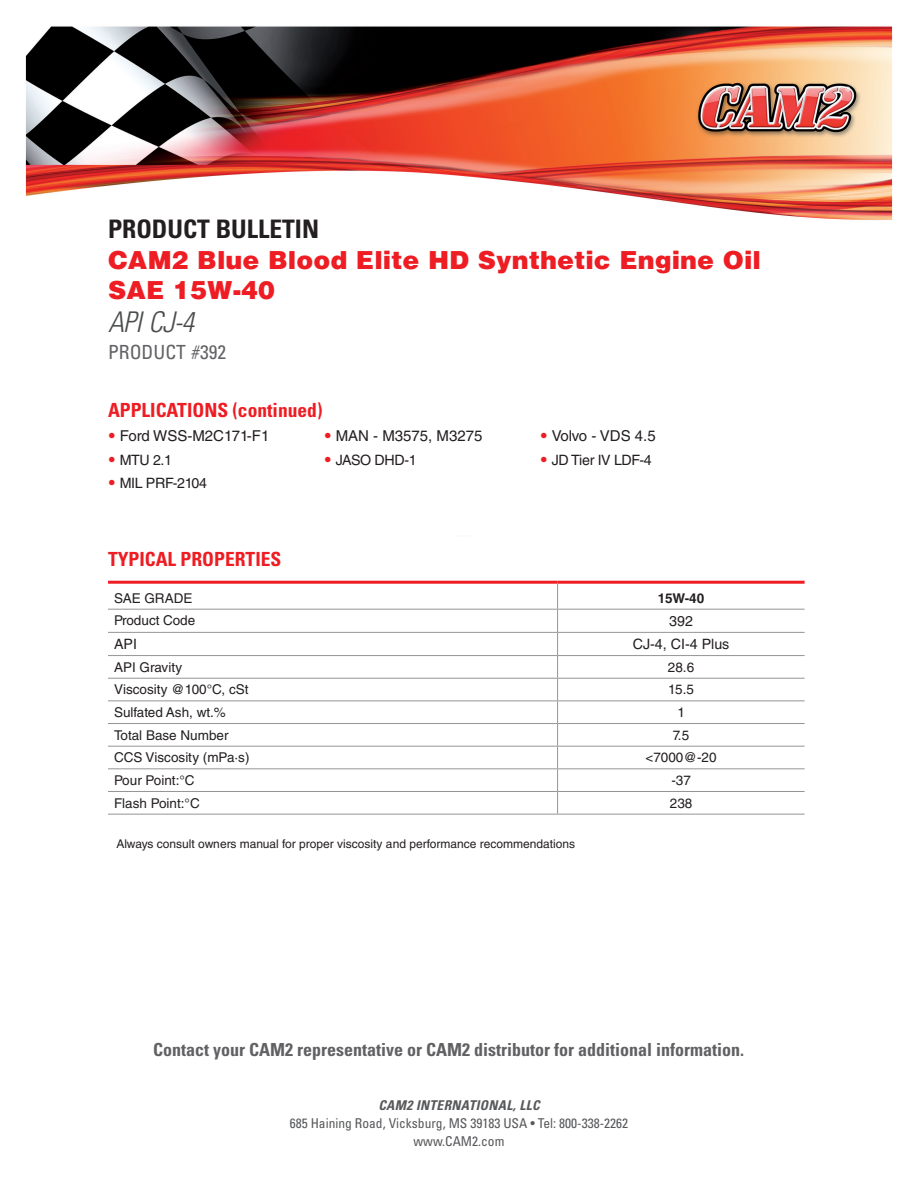
<style>
.page{position:relative;width:918px;height:1188px;background:#fff}
.page>*{position:absolute;margin:0;border:0;box-sizing:border-box;transform-origin:0 0}
.t1{font:italic 300 condensed 28.5px "Univers LT Std";color:#4b4c4d}
.t2{font:900 25.5px/30.6px "Helvetica";color:#ee1d23}
.t3{font:700 condensed 25.5px "Univers LT Std";color:#231f20}
.t4{font:700 condensed 19.5px "Univers LT Std";color:#ee1d23}
.t5{font:condensed 19.5px "Univers LT Std";color:#636366}
.t6{font:700 condensed 18px "Univers LT Std";color:#616164}
.t7{font:15px "Helvetica LT Std";color:#231f20}
.t8{font:14.25px "Helvetica LT Std";letter-spacing:-.025em;color:#231f20}
.t9{font:13.5px "Helvetica LT Std";color:#231f20}
.t10{font:condensed 13.5px/18px "Univers LT Std";color:#57585a;text-align:center}
.t11{font:italic 700 condensed 13.5px "Univers LT Std";letter-spacing:.025em;color:#57585a}
.t12{font:700 13.5px "Helvetica LT Std";color:#231f20}
.t13{font:12px "Helvetica LT Std";color:#231f20}
.s1{font-family:"Helvetica";font-weight:900;color:#ee1d23}
.s2{font-family:"Helvetica";font-weight:900;font-size:15px;color:#ee1d23}
</style>
<div class="page">
<img style="left:25px;top:26px;width:868px;height:788px">
<hr style="left:108px;top:609px;width:450px;height:1px;background:#939598">
<hr style="left:558px;top:609px;width:247px;height:1px;background:#939598">
<hr style="left:108px;top:632px;width:450px;height:1px;background:#939598">
<hr style="left:558px;top:632px;width:247px;height:1px;background:#939598">
<hr style="left:108px;top:655px;width:450px;height:1px;background:#939598">
<hr style="left:558px;top:655px;width:247px;height:1px;background:#939598">
<hr style="left:108px;top:678px;width:450px;height:1px;background:#939598">
<hr style="left:558px;top:678px;width:247px;height:1px;background:#939598">
<hr style="left:108px;top:700px;width:450px;height:1px;background:#939598">
<hr style="left:558px;top:700px;width:247px;height:1px;background:#939598">
<hr style="left:108px;top:723px;width:450px;height:1px;background:#939598">
<hr style="left:558px;top:723px;width:247px;height:1px;background:#939598">
<hr style="left:108px;top:746px;width:450px;height:1px;background:#939598">
<hr style="left:558px;top:746px;width:247px;height:1px;background:#939598">
<hr style="left:108px;top:768px;width:450px;height:1px;background:#939598">
<hr style="left:558px;top:768px;width:247px;height:1px;background:#939598">
<hr style="left:108px;top:791px;width:450px;height:1px;background:#939598">
<hr style="left:558px;top:791px;width:247px;height:1px;background:#939598">
<hr style="left:108px;top:814px;width:450px;height:1px;background:#939598">
<hr style="left:558px;top:814px;width:247px;height:1px;background:#939598">
<hr style="left:108px;top:581px;width:450px;height:3px;background:#ee1d23">
<hr style="left:558px;top:581px;width:247px;height:3px;background:#ee1d23">
<svg style="left:557px;top:584px;width:1px;height:230px"></svg>
<h2 class="t3" style="left:108px;top:213px;width:213px">PRODUCT BULLETIN</h2>
<h2 class="t2" style="left:108px;top:244px;width:655px">CAM2 Blue Blood Elite HD Synthetic Engine Oil<br>SAE 15W-40</h2>
<h1 class="t1" style="left:108px;top:305px;width:88px">API CJ-4</h1>
<h3 class="t5" style="left:108px;top:340px;width:120px">PRODUCT #392</h3>
<h3 class="t4" style="left:108px;top:398px;width:216px">APPLICATIONS (continued)</h3>
<p class="t7" style="left:108px;top:427px;width:163px"><span class="s1">•</span> Ford WSS-M2C171-F1</p>
<p class="t7" style="left:324px;top:427px;width:160px"><span class="s1">•</span> MAN - M3575, M3275</p>
<p class="t7" style="left:540px;top:427px;width:117px"><span class="s1">•</span> Volvo - VDS 4.5</p>
<p class="t8" style="left:108px;top:452px;width:66px"><span class="s2">•</span> MTU 2.1</p>
<p class="t8" style="left:324px;top:452px;width:94px"><span class="s2">•</span> JASO DHD-1</p>
<p class="t8" style="left:540px;top:452px;width:113px"><span class="s2">•</span> JD Tier IV LDF-4</p>
<p class="t8" style="left:108px;top:475px;width:101px"><span class="s2">•</span> MIL PRF-2104</p>
<h3 class="t4" style="left:108px;top:547px;width:175px">TYPICAL PROPERTIES</h3>
<p class="t9" style="left:114px;top:590px;width:80px">SAE GRADE</p>
<p class="t12" style="left:658px;top:590px;width:48px">15W-40</p>
<p class="t9" style="left:114px;top:613px;width:83px">Product Code</p>
<p class="t8" style="left:669px;top:613px;width:25px">392</p>
<p class="t8" style="left:114px;top:636px;width:24px">API</p>
<p class="t8" style="left:633px;top:636px;width:98px">CJ-4, CI-4 Plus</p>
<p class="t9" style="left:114px;top:659px;width:70px">API Gravity</p>
<p class="t9" style="left:668px;top:659px;width:28px">28.6</p>
<p class="t9" style="left:114px;top:682px;width:136px">Viscosity @100°C, cSt</p>
<p class="t9" style="left:668px;top:682px;width:27px">15.5</p>
<p class="t9" style="left:114px;top:704px;width:113px">Sulfated Ash, wt.%</p>
<p class="t9" style="left:677px;top:704px;width:9px">1</p>
<p class="t9" style="left:114px;top:727px;width:116px">Total Base Number</p>
<p class="t9" style="left:673px;top:727px;width:18px">7.5</p>
<p class="t9" style="left:114px;top:750px;width:137px">CCS Viscosity (mPa·s)</p>
<p class="t9" style="left:646px;top:750px;width:73px">&lt;7000@-20</p>
<p class="t9" style="left:114px;top:772px;width:82px">Pour Point:°C</p>
<p class="t9" style="left:671px;top:772px;width:21px">-37</p>
<p class="t9" style="left:114px;top:795px;width:87px">Flash Point:°C</p>
<p class="t9" style="left:670px;top:795px;width:24px">238</p>
<p class="t13" style="left:117px;top:837px;width:460px">Always consult owners manual for proper viscosity and performance recommendations</p>
<h3 class="t6" style="left:153px;top:1039px;width:592px">Contact your CAM2 representative or CAM2 distributor for additional information.</h3>
<p class="t11" style="left:378px;top:1097px;width:163px">CAM2 INTERNATIONAL, LLC</p>
<p class="t10" style="left:290px;top:1114px;width:340px">685 Haining Road, Vicksburg, MS 39183 USA • Tel: 800-338-2262 www.CAM2.com</p>
</div>
